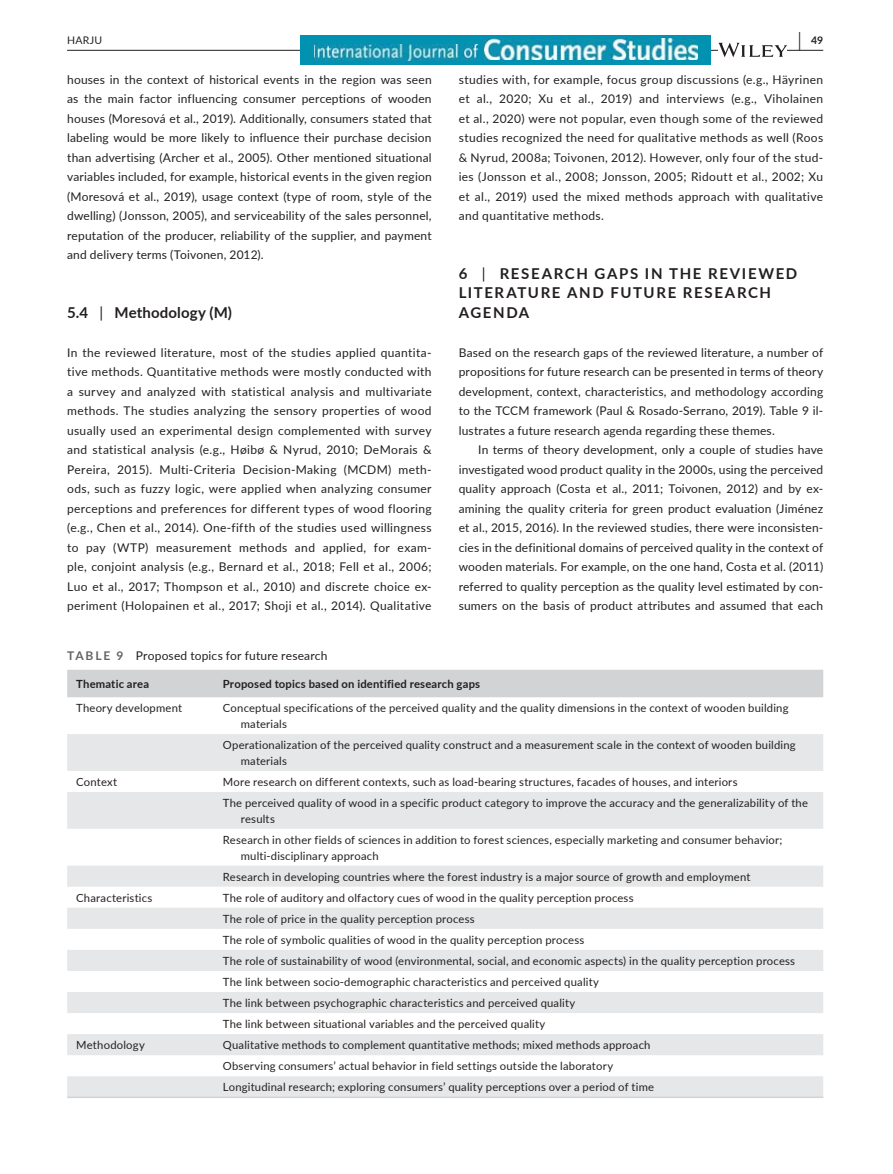
<style>
.page{position:relative;width:893px;height:1174px;background:#fff}
.page>*{position:absolute;margin:0;border:0;box-sizing:border-box;transform-origin:0 0}
.t1{font:700 15px/19.5px "Lato";letter-spacing:.105em;color:#231f20}
.t2{font:700 15px "Lato";letter-spacing:.01em;color:#231f20}
.t3{font:12px/19.5px "Lato";letter-spacing:.015em;color:#231f20;text-align:justify}
.t4{font:11.25px/21px "Lato";letter-spacing:.02em;color:#231f20}
.t5{font:700 11.25px "Lato";letter-spacing:.02em;color:#231f20}
.t6{font:10.5px "Lato";letter-spacing:.025em;color:#231f20}
.t7{font:700 10.5px "Lato";color:#231f20}
.s1{font-weight:400}
.s2{font-size:19.5px}
.s3{font-weight:700;color:#636466}
</style>
<div class="page">
<hr style="left:67px;top:50px;width:756px;height:1px;background:#231f20">
<div style="left:301px;top:35px;width:410px;height:30px;background:#0192b1"></div>
<img style="left:484px;top:38px;width:213px;height:22px">
<img style="left:314px;top:44px;width:163px;height:17px">
<svg style="left:718px;top:43px;width:69px;height:14px"></svg>
<div style="left:67px;top:670px;width:756px;height:27px;background:#d1d3d4"></div>
<svg style="left:67px;top:734px;width:756px;height:362px;fill:#e6e7e8"></svg>
<hr style="left:67px;top:1096px;width:147px;height:2px;background:#d1d3d4">
<hr style="left:214px;top:1096px;width:609px;height:2px;background:#d1d3d4">
<p class="t6" style="left:67px;top:33px;width:37px">HARJU</p>
<p class="t3" style="left:67px;top:69px;width:366px">houses in the context of historical events in the region was seen as the main factor influencing consumer perceptions of wooden houses (Moresová et al., 2019). Additionally, consumers stated that labeling would be more likely to influence their purchase decision than advertising (Archer et al., 2005). Other mentioned situational variables included, for example, historical events in the given region (Moresová et al., 2019), usage context (type of room, style of the dwelling) (Jonsson, 2005), and serviceability of the sales personnel, reputation of the producer, reliability of the supplier, and payment and delivery terms (Toivonen, 2012).</p>
<p class="t2" style="left:67px;top:301px;width:166px">5.4 <span class="s1">|</span> Methodology (M)</p>
<p class="t3" style="left:67px;top:342px;width:366px">In the reviewed literature, most of the studies applied quantita&shy;tive methods. Quantitative methods were mostly conducted with a survey and analyzed with statistical analysis and multivariate methods. The studies analyzing the sensory properties of wood usually used an experimental design complemented with survey and statistical analysis (e.g., Høibø &amp; Nyrud, 2010; DeMorais &amp; Pereira, 2015). Multi-Criteria Decision-Making (MCDM) meth&shy;ods, such as fuzzy logic, were applied when analyzing consumer perceptions and preferences for different types of wood flooring (e.g., Chen et al., 2014). One-fifth of the studies used willingness to pay (WTP) measurement methods and applied, for exam&shy;ple, conjoint analysis (e.g., Bernard et al., 2018; Fell et al., 2006; Luo et al., 2017; Thompson et al., 2010) and discrete choice ex&shy;periment (Holopainen et al., 2017; Shoji et al., 2014). Qualitative</p>
<p class="t7" style="left:798px;top:33px;width:26px"><span class="s2">|</span> 49</p>
<p class="t3" style="left:459px;top:69px;width:366px">studies with, for example, focus group discussions (e.g., Häyrinen et al., 2020; Xu et al., 2019) and interviews (e.g., Viholainen et al., 2020) were not popular, even though some of the reviewed studies recognized the need for qualitative methods as well (Roos &amp; Nyrud, 2008a; Toivonen, 2012). However, only four of the stud&shy;ies (Jonsson et al., 2008; Jonsson, 2005; Ridoutt et al., 2002; Xu et al., 2019) used the mixed methods approach with qualitative and quantitative methods.</p>
<p class="t1" style="left:459px;top:263px;width:340px">6 <span class="s1">|</span> RESEARCH GAPS IN THE REVIEWED<br>LITERATURE AND FUTURE RESEARCH<br>AGENDA</p>
<p class="t3" style="left:459px;top:342px;width:366px">Based on the research gaps of the reviewed literature, a number of propositions for future research can be presented in terms of theory development, context, characteristics, and methodology according to the TCCM framework (Paul &amp; Rosado-Serrano, 2019). Table 9 il&shy;lustrates a future research agenda regarding these themes.</p>
<p class="t3" style="left:459px;top:440px;width:366px;text-indent:20px">In terms of theory development, only a couple of studies have investigated wood product quality in the 2000s, using the perceived quality approach (Costa et al., 2011; Toivonen, 2012) and by ex&shy;amining the quality criteria for green product evaluation (Jiménez et al., 2015, 2016). In the reviewed studies, there were inconsisten&shy;cies in the definitional domains of perceived quality in the context of wooden materials. For example, on the one hand, Costa et al. (2011) referred to quality perception as the quality level estimated by con&shy;sumers on the basis of product attributes and assumed that each</p>
<p class="t3" style="left:67px;top:645px;width:262px"><span class="s3">TABLE 9</span> Proposed topics for future research</p>
<p class="t5" style="left:76px;top:675px;width:74px">Thematic area</p>
<p class="t5" style="left:223px;top:675px;width:259px">Proposed topics based on identified research gaps</p>
<p class="t4" style="left:76px;top:697px;width:107px">Theory development</p>
<p class="t4" style="left:241px;top:700px;width:549px;line-height:15.8px;text-indent:-18px">Conceptual specifications of the perceived quality and the quality dimensions in the context of wooden building materials</p>
<p class="t4" style="left:241px;top:736px;width:556px;line-height:15.8px;text-indent:-18px">Operationalization of the perceived quality construct and a measurement scale in the context of wooden building materials</p>
<p class="t4" style="left:76px;top:771px;width:42px">Context</p>
<p class="t4" style="left:223px;top:771px;width:587px">More research on different contexts, such as load-bearing structures, facades of houses, and interiors<br>The perceived quality of wood in a specific product category to improve the accuracy and the generalizability of the</p>
<p class="t4" style="left:223px;top:807px;width:561px;text-indent:18px">results<br>Research in other fields of sciences in addition to forest sciences, especially marketing and consumer behavior;</p>
<p class="t4" style="left:223px;top:844px;width:529px;text-indent:18px">multi-disciplinary approach<br>Research in developing countries where the forest industry is a major source of growth and employment</p>
<p class="t4" style="left:76px;top:886px;width:78px">Characteristics</p>
<p class="t4" style="left:223px;top:886px;width:574px">The role of auditory and olfactory cues of wood in the quality perception process<br>The role of price in the quality perception process<br>The role of symbolic qualities of wood in the quality perception process<br>The role of sustainability of wood (environmental, social, and economic aspects) in the quality perception process The link between socio-demographic characteristics and perceived quality<br>The link between psychographic characteristics and perceived quality<br>The link between situational variables and the perceived quality</p>
<p class="t4" style="left:76px;top:1034px;width:70px">Methodology</p>
<p class="t4" style="left:223px;top:1034px;width:433px">Qualitative methods to complement quantitative methods; mixed methods approach<br>Observing consumers’ actual behavior in field settings outside the laboratory<br>Longitudinal research; exploring consumers’ quality perceptions over a period of time</p>
</div>
